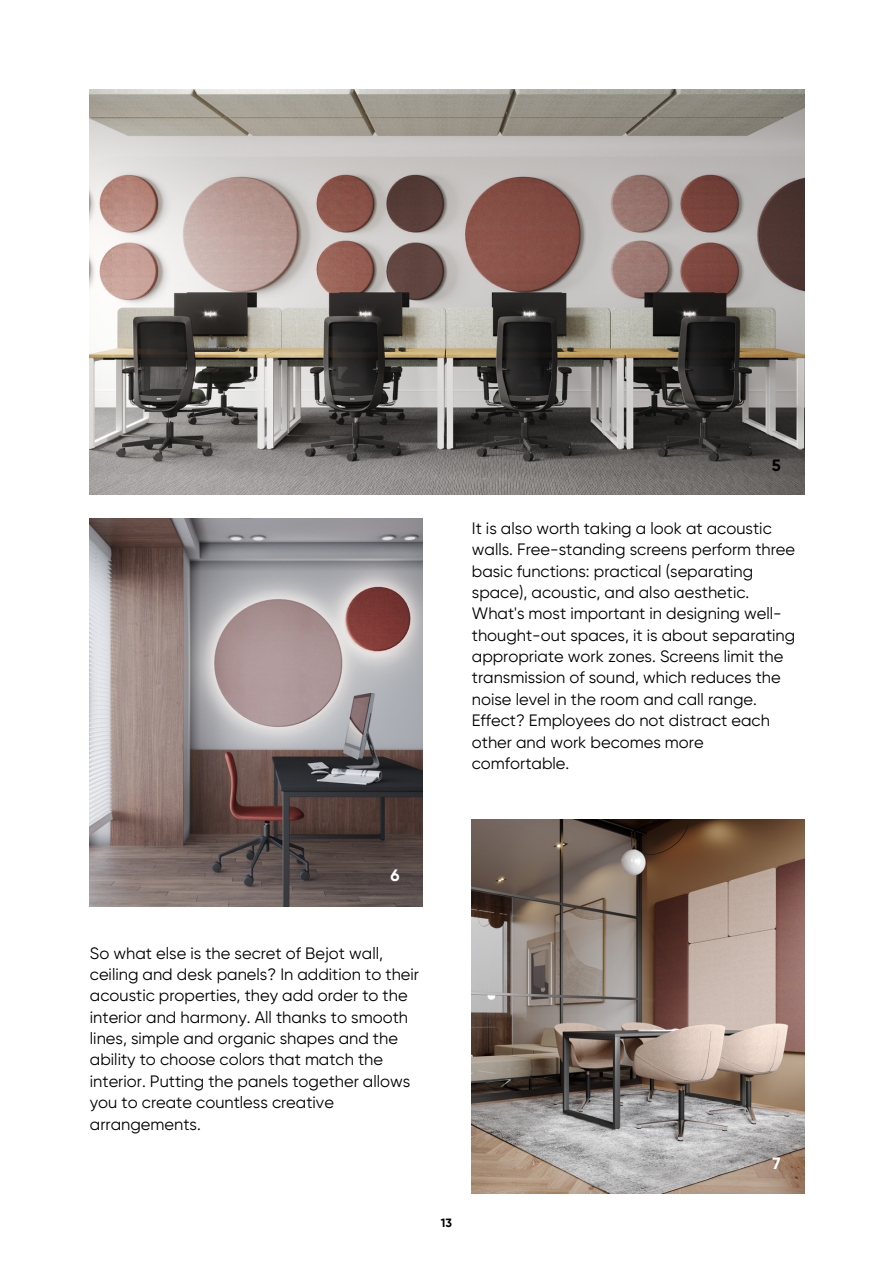
<style>
.page{position:relative;width:893px;height:1264px;background:#fff}
.page>*{position:absolute;margin:0;border:0;box-sizing:border-box;transform-origin:0 0}
.t1{font:16.5px/21.3px "Gilroy";color:#000}
.t2{font:700 16.5px "Gilroy";color:#fff}
.t3{font:700 16.5px "Gilroy";color:#000}
.t4{font:700 12px "Gilroy";color:#000}
</style>
<div class="page">
<img style="left:89px;top:519px;width:333px;height:387px">
<img style="left:90px;top:89px;width:714px;height:405px">
<img style="left:472px;top:819px;width:332px;height:373px">
<p class="t3" style="left:771px;top:455px;width:11px">5</p>
<p class="t1" style="left:472px;top:517px;width:325px">It is also worth taking a look at acoustic walls. Free-standing screens perform three basic functions: practical (separating space), acoustic, and also aesthetic.<br>What's most important in designing well&shy;thought-out spaces, it is about separating appropriate work zones. Screens limit the transmission of sound, which reduces the noise level in the room and call range.<br>Effect? Employees do not distract each other and work becomes more comfortable.</p>
<p class="t2" style="left:390px;top:865px;width:11px">6</p>
<p class="t1" style="left:90px;top:942px;width:330px">So what else is the secret of Bejot wall, ceiling and desk panels? In addition to their acoustic properties, they add order to the interior and harmony. All thanks to smooth lines, simple and organic shapes and the ability to choose colors that match the interior. Putting the panels together allows you to create countless creative arrangements.</p>
<p class="t4" style="left:440px;top:1215px;width:13px">13</p>
<p class="t2" style="left:772px;top:1153px;width:10px">7</p>
</div>
